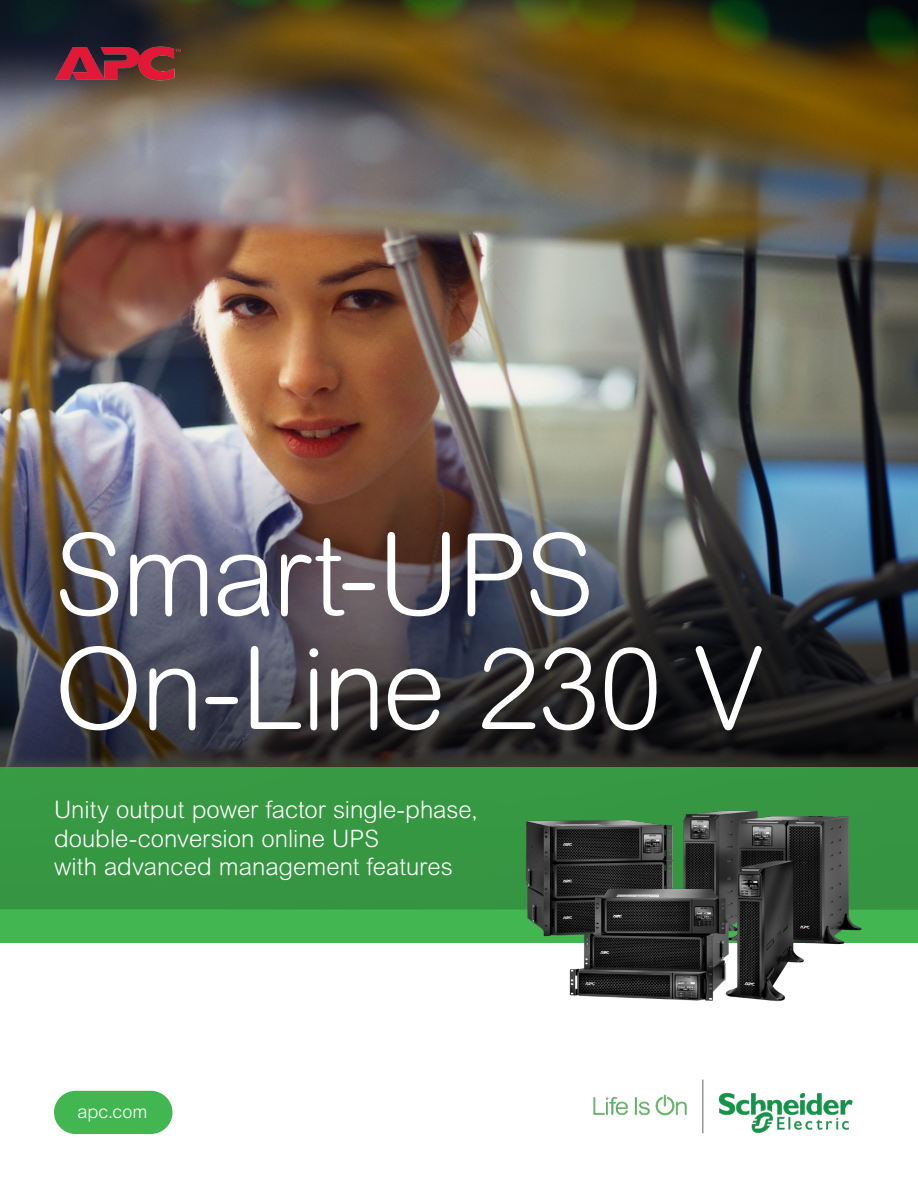
<style>
.page{position:relative;width:918px;height:1188px;background:#fff}
.page>*{position:absolute;margin:0;border:0;box-sizing:border-box;transform-origin:0 0}
.Cover_Headline{font:300 114px/114px "Arial Rounded MT Std";letter-spacing:-.025em;color:#fff}
.Cover_Subhead{font:300 24px/28.5px "Arial Rounded MT Std";color:#fff}
.Cover_Capsule{font:300 18px "Arial MT Std";letter-spacing:-.005em;color:#fff}
</style>
<div class="page">
<img style="left:0;top:0;width:918px;height:457px">
<img style="left:0;top:457px;width:918px;height:311px">
<svg style="left:0;top:768px;width:918px;height:175px;background:#389c44"></svg>
<div style="left:30px;top:502px;width:761px;height:258px;background:#231f20;opacity:.25"></div>
<div style="left:54px;top:1091px;width:119px;height:43px;background:#42b751;border-radius:22px"></div>
<img style="left:512px;top:799px;width:356px;height:203px">
<img style="left:593px;top:1079px;width:260px;height:55px">
<img style="left:54px;top:47px;width:127px;height:34px">
<p class="Cover_Headline" style="left:54px;top:518px;width:711px">Smart-UPS<br>On-Line 230 V</p>
<p class="Cover_Subhead" style="left:54px;top:796px;width:425px">Unity output power factor single-phase, double-conversion online UPS<br>with advanced management features</p>
<p class="Cover_Capsule" style="left:78px;top:1101px;width:71px">apc.com</p>
</div>
